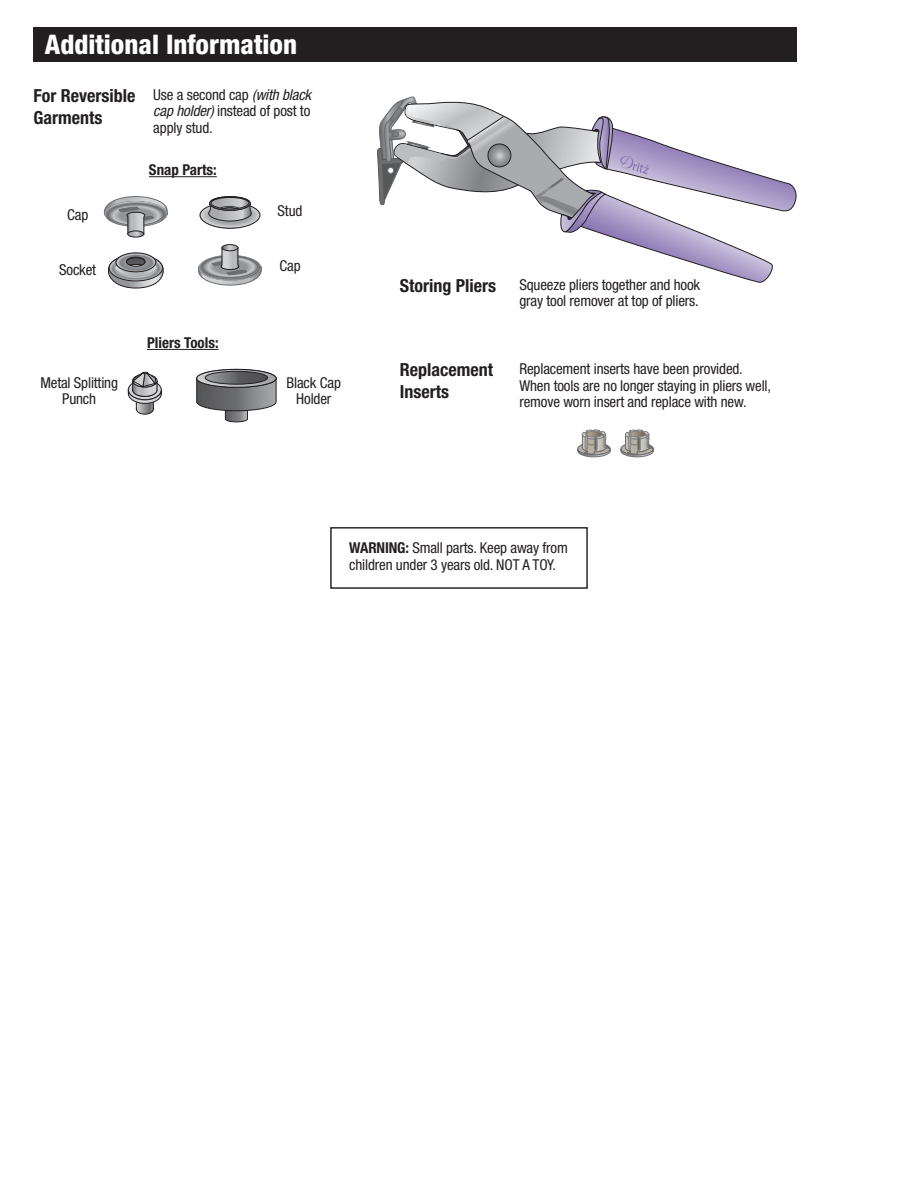
<style>
.page{position:relative;width:918px;height:1188px;background:#fff}
.page>*{position:absolute;margin:0;border:0;box-sizing:border-box;transform-origin:0 0}
.t1{font:800 condensed 27px "Helvetica Neue LT Std";color:#fff}
.t2{font:700 condensed 18px/21.6px "Helvetica Neue LT Std";color:#231f20}
.t3{font:condensed 15px/16.5px "Helvetica Neue LT Std";letter-spacing:-.01em;color:#231f20}
.t4{font:700 condensed 15px "Helvetica Neue LT Std";color:#231f20}
.s1{font-style:italic}
.s2{font-weight:700}
</style>
<div class="page">
<svg style="left:578px;top:430px;width:32px;height:27px"></svg>
<svg style="left:621px;top:430px;width:32px;height:27px"></svg>
<svg style="left:200px;top:196px;width:60px;height:33px"></svg>
<svg style="left:103px;top:196px;width:65px;height:41px"></svg>
<div style="left:128px;top:231px;width:16px;height:6px;border:1px solid #231f20;border-radius:50%"></div>
<svg style="left:198px;top:245px;width:64px;height:40px"></svg>
<div style="left:222px;top:244px;width:16px;height:7px;border:1px solid #231f20;border-radius:50%"></div>
<svg style="left:196px;top:369px;width:80px;height:53px"></svg>
<svg style="left:128px;top:372px;width:34px;height:42px"></svg>
<svg style="left:108px;top:253px;width:56px;height:35px"></svg>
<svg style="left:377px;top:97px;width:420px;height:186px"></svg>
<hr style="left:147px;top:349px;width:72px;height:1px;background:#231f20">
<hr style="left:149px;top:176px;width:68px;height:1px;background:#231f20">
<div style="left:33px;top:27px;width:764px;height:34px;background:#231f20"></div>
<div style="left:330px;top:527px;width:258px;height:62px;border:1px solid #231f20"></div>
<h1 class="t1" style="left:45px;top:28px;width:254px">Additional Information</h1>
<p class="t2" style="left:34px;top:84px;width:103px">For Reversible<br>Garments</p>
<p class="t3" style="left:153px;top:86px;width:159px;text-align:justify">Use a second cap <span class="s1">(with black cap holder)</span> instead of post to apply stud.</p>
<p class="t3" style="left:67px;top:206px;width:23px">Cap</p>
<p class="t3" style="left:59px;top:262px;width:39px">Socket</p>
<p class="t4" style="left:149px;top:161px;width:69px">Snap Parts:</p>
<p class="t4" style="left:147px;top:334px;width:73px">Pliers Tools:</p>
<p class="t3" style="left:278px;top:202px;width:26px">Stud</p>
<p class="t3" style="left:279px;top:258px;width:23px">Cap</p>
<p class="t3" style="left:40px;top:374px;width:79px;text-align:center">Metal Splitting<br>Punch</p>
<p class="t3" style="left:287px;top:374px;width:56px;text-align:center">Black Cap<br>Holder</p>
<p class="t2" style="left:400px;top:274px;width:98px">Storing Pliers</p>
<p class="t2" style="left:400px;top:359px;width:95px">Replacement<br>Inserts</p>
<p class="t3" style="left:519px;top:276px;width:182px">Squeeze pliers together and hook gray tool remover at top of pliers.</p>
<p class="t3" style="left:519px;top:360px;width:253px">Replacement inserts have been provided.<br>When tools are no longer staying in pliers well, remove worn insert and replace with new.</p>
<p class="t3" style="left:349px;top:540px;width:220px"><span class="s2">WARNING:</span> Small parts. Keep away from children under 3 years old. NOT A TOY.</p>
</div>
